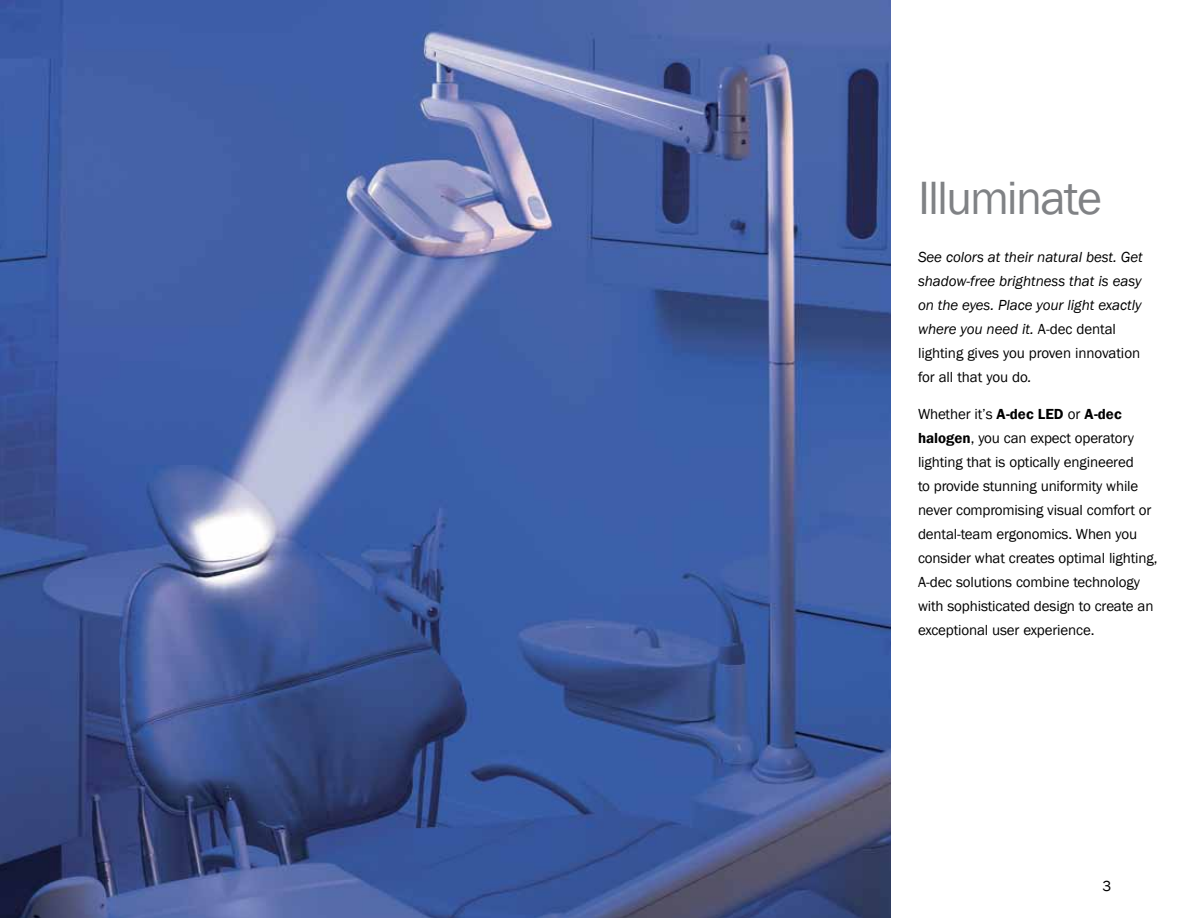
<style>
.page{position:relative;width:1188px;height:918px;background:#fff}
.page>*{position:absolute;margin:0;border:0;box-sizing:border-box;transform-origin:0 0}
.t1{font:48px "Franklin Gothic";letter-spacing:-.04em;color:#808285}
.t2{font:15px/24px "Franklin Gothic";letter-spacing:-.01em;color:#000}
.t3{font:italic 15px/24px "Franklin Gothic";letter-spacing:-.005em;color:#000}
.s1{font-style:normal}
.s2{font-weight:600}
</style>
<div class="page">
<img style="left:0;top:0;width:891px;height:918px">
<p class="t1" style="left:918px;top:168px;width:186px">Illuminate</p>
<p class="t3" style="left:918px;top:245px;width:226px">See colors at their natural best. Get shadow-free brightness that is easy on the eyes. Place your light exactly where you need it. <span class="s1">A-dec dental lighting gives you proven innovation for all that you do</span>.</p>
<p class="t2" style="left:918px;top:402px;width:241px">Whether it’s <span class="s2">A-dec LED</span> or <span class="s2">A-dec halogen</span>, you can expect operatory lighting that is optically engineered<br>to provide stunning uniformity while never compromising visual comfort or dental-team ergonomics. When you consider what creates optimal lighting, A-dec solutions combine technology with sophisticated design to create an exceptional user experience.</p>
<p class="t2" style="left:1103px;top:874px;width:10px">3</p>
</div>
